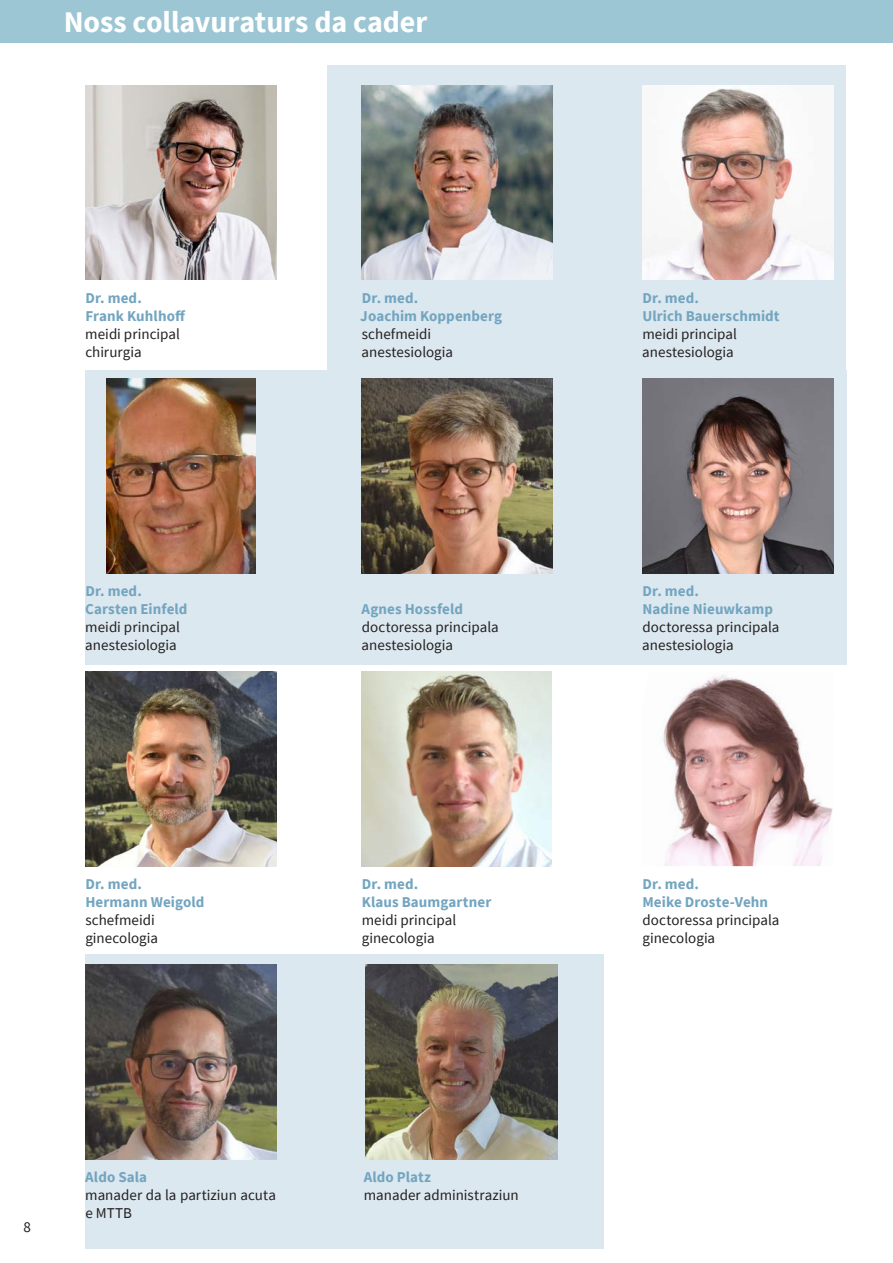
<style>
.page{position:relative;width:893px;height:1263px;background:#fff}
.page>*{position:absolute;margin:0;border:0;box-sizing:border-box;transform-origin:0 0}
.t1{font:700 30px "Source Sans Pro";letter-spacing:-.005em;color:#fff}
.t2{font:15px/18px "Source Sans Pro";color:#231f20}
.t3{font:700 15px "Source Sans Pro";letter-spacing:.005em;color:#73a5c0}
</style>
<div class="page">
<div style="left:85px;top:370px;width:761px;height:294px;background:#dce8ef"></div>
<div style="left:327px;top:66px;width:519px;height:304px;background:#dce8ef"></div>
<div style="left:0;top:0;width:893px;height:43px;background:#9cc6d3"></div>
<img style="left:106px;top:378px;width:149px;height:195px">
<img style="left:361px;top:378px;width:192px;height:195px">
<img style="left:642px;top:85px;width:191px;height:195px">
<img style="left:361px;top:85px;width:192px;height:195px">
<img style="left:642px;top:378px;width:191px;height:195px">
<div style="left:85px;top:954px;width:519px;height:295px;background:#dce8ef"></div>
<img style="left:663px;top:675px;width:170px;height:191px">
<img style="left:85px;top:964px;width:191px;height:195px">
<img style="left:366px;top:964px;width:191px;height:195px">
<img style="left:361px;top:671px;width:191px;height:195px">
<img style="left:85px;top:85px;width:191px;height:195px">
<img style="left:85px;top:672px;width:191px;height:195px">
<p class="t1" style="left:64px;top:2px;width:365px">Noss collavuraturs da cader</p>
<p class="t3" style="left:85px;top:287px;width:58px">Dr. med.</p>
<p class="t3" style="left:85px;top:305px;width:102px">Frank Kuhlhoff</p>
<p class="t2" style="left:85px;top:324px;width:96px">meidi principal</p>
<p class="t2" style="left:85px;top:342px;width:58px">chirurgia</p>
<p class="t3" style="left:362px;top:287px;width:58px">Dr. med.</p>
<p class="t3" style="left:360px;top:305px;width:143px">Joachim Koppenberg</p>
<p class="t2" style="left:362px;top:324px;width:71px">schefmeidi</p>
<p class="t2" style="left:362px;top:342px;width:93px">anestesiologia</p>
<p class="t3" style="left:85px;top:581px;width:58px">Dr. med.</p>
<p class="t3" style="left:85px;top:599px;width:104px">Carsten Einfeld</p>
<p class="t2" style="left:85px;top:618px;width:96px">meidi principal</p>
<p class="t2" style="left:85px;top:636px;width:93px">anestesiologia</p>
<p class="t3" style="left:362px;top:599px;width:103px">Agnes Hossfeld</p>
<p class="t2" style="left:362px;top:618px;width:138px">doctoressa principala</p>
<p class="t2" style="left:362px;top:636px;width:93px">anestesiologia</p>
<p class="t3" style="left:85px;top:874px;width:58px">Dr. med.</p>
<p class="t3" style="left:85px;top:892px;width:121px">Hermann Weigold</p>
<p class="t2" style="left:85px;top:911px;width:71px">schefmeidi</p>
<p class="t2" style="left:85px;top:929px;width:74px">ginecologia</p>
<p class="t3" style="left:362px;top:873px;width:58px">Dr. med.</p>
<p class="t3" style="left:362px;top:891px;width:131px">Klaus Baumgartner</p>
<p class="t2" style="left:362px;top:911px;width:96px">meidi principal</p>
<p class="t2" style="left:362px;top:929px;width:74px">ginecologia</p>
<p class="t2" style="left:23px;top:1217px;width:9px">8</p>
<p class="t3" style="left:85px;top:1166px;width:63px">Aldo Sala</p>
<p class="t2" style="left:85px;top:1186px;width:192px">manader da la partiziun acuta e MTTB</p>
<p class="t3" style="left:364px;top:1166px;width:69px">Aldo Platz</p>
<p class="t2" style="left:364px;top:1186px;width:156px">manader administraziun</p>
<p class="t3" style="left:642px;top:287px;width:58px">Dr. med.</p>
<p class="t3" style="left:642px;top:305px;width:139px">Ulrich Bauerschmidt</p>
<p class="t2" style="left:642px;top:324px;width:96px">meidi principal</p>
<p class="t2" style="left:642px;top:342px;width:93px">anestesiologia</p>
<p class="t3" style="left:642px;top:581px;width:58px">Dr. med.</p>
<p class="t3" style="left:642px;top:599px;width:132px">Nadine Nieuwkamp</p>
<p class="t2" style="left:643px;top:618px;width:138px">doctoressa principala</p>
<p class="t2" style="left:642px;top:636px;width:93px">anestesiologia</p>
<p class="t3" style="left:642px;top:873px;width:58px">Dr. med.</p>
<p class="t3" style="left:642px;top:891px;width:127px">Meike Droste-Vehn</p>
<p class="t2" style="left:643px;top:911px;width:138px">doctoressa principala</p>
<p class="t2" style="left:642px;top:929px;width:74px">ginecologia</p>
</div>
